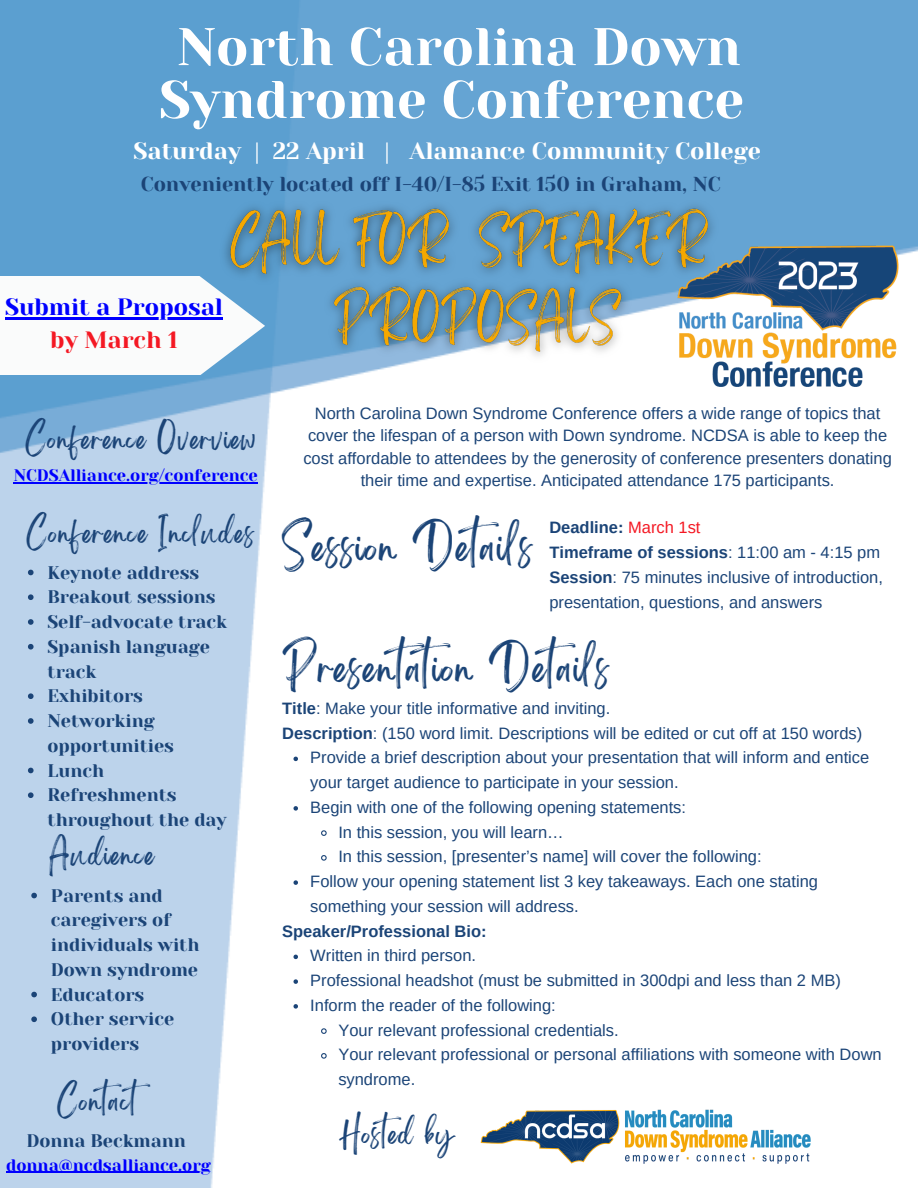
<style>
.page{position:relative;width:918px;height:1188px;background:#fff}
.page>*{position:absolute;margin:0;border:0;box-sizing:border-box;transform-origin:0 0}
.t1{font:52.8px/52.8px "Yeseva One";color:#fff;text-align:center}
.t2{font:34.65px "Brightwall";letter-spacing:.035em;color:#1b4477}
.t3{font:24.15px "Brightwall";letter-spacing:.035em;color:#1b4477}
.t4{font:23.55px "Yeseva One";color:#fff}
.t5{font:23.55px "Yeseva One";color:#00f}
.t6{font:23.55px "Yeseva One";color:#f41823}
.t7{font:20.1px "Yeseva One";color:#1b4477}
.t8{font:18.15px/24.8px "Yeseva One";color:#1b4477}
.t9{font:16.65px "Yeseva One";color:#00f}
.t10{font:16.5px/24.8px "Arimo";color:#1b4477}
.t11{font:700 16.5px "Arimo";color:#1b4477}
.s1{font-weight:700}
.s2{color:#f41823}
</style>
<div class="page">
<img style="left:0;top:0;width:918px;height:1188px">
<svg style="left:0;top:276px;width:215px;height:98px"></svg>
<hr style="left:5px;top:318px;width:218px;height:2px;background:#00f">
<img style="left:676px;top:245px;width:222px;height:153px">
<img style="left:481px;top:1106px;width:330px;height:59px">
<svg style="left:293px;top:757px;width:5px;height:4px"></svg>
<svg style="left:293px;top:806px;width:5px;height:5px"></svg>
<svg style="left:320px;top:829px;width:8px;height:8px"></svg>
<svg style="left:320px;top:854px;width:8px;height:8px"></svg>
<svg style="left:293px;top:880px;width:5px;height:5px"></svg>
<svg style="left:293px;top:955px;width:5px;height:4px"></svg>
<svg style="left:293px;top:979px;width:5px;height:5px"></svg>
<svg style="left:293px;top:1004px;width:5px;height:5px"></svg>
<svg style="left:320px;top:1027px;width:8px;height:8px"></svg>
<svg style="left:320px;top:1052px;width:8px;height:8px"></svg>
<img style="left:215px;top:183px;width:524px;height:201px">
<svg style="left:28px;top:570px;width:6px;height:5px"></svg>
<svg style="left:28px;top:594px;width:6px;height:6px"></svg>
<svg style="left:28px;top:619px;width:6px;height:6px"></svg>
<svg style="left:28px;top:644px;width:6px;height:6px"></svg>
<svg style="left:28px;top:693px;width:6px;height:6px"></svg>
<svg style="left:28px;top:718px;width:6px;height:6px"></svg>
<svg style="left:28px;top:768px;width:6px;height:5px"></svg>
<svg style="left:28px;top:792px;width:6px;height:6px"></svg>
<svg style="left:31px;top:893px;width:6px;height:5px"></svg>
<svg style="left:31px;top:992px;width:6px;height:5px"></svg>
<svg style="left:31px;top:1016px;width:6px;height:6px"></svg>
<hr style="left:6px;top:1172px;width:205px;height:1px;background:#00f">
<hr style="left:14px;top:482px;width:244px;height:1px;background:#00f">
<h1 class="t1" style="left:159px;top:21px;width:587px">North Carolina Down<br>Syndrome Conference</h1>
<h3 class="t4" style="left:134px;top:138px;width:629px">Saturday | 22 April | Alamance Community College</h3>
<p class="t7" style="left:141px;top:172px;width:582px">Conveniently located off I-40/I-85 Exit 150 in Graham, NC</p>
<h3 class="t5" style="left:5px;top:294px;width:219px">Submit a Proposal</h3>
<h3 class="t6" style="left:50px;top:326px;width:129px">by March 1</h3>
<h3 class="t3" style="left:25px;top:431px;width:232px">Conference Overview</h3>
<p class="t9" style="left:14px;top:466px;width:246px">NCDSAlliance.org/conference</p>
<h3 class="t3" style="left:26px;top:524px;width:229px">Conference Includes</h3>
<p class="t8" style="left:48px;top:560px;width:181px">Keynote address<br>Breakout sessions<br>Self-advocate track<br>Spanish language track<br>Exhibitors<br>Networking opportunities<br>Lunch<br>Refreshments throughout the day</p>
<h3 class="t3" style="left:50px;top:847px;width:106px">Audience</h3>
<p class="t8" style="left:51px;top:883px;width:150px">Parents and caregivers of individuals with<br>Down syndrome<br>Educators<br>Other service providers</p>
<h3 class="t3" style="left:57px;top:1092px;width:103px">Contact</h3>
<p class="t8" style="left:26px;top:1129px;width:161px">Donna Beckmann</p>
<p class="t9" style="left:6px;top:1155px;width:206px">donna@ncdsalliance.org</p>
<p class="t10" style="left:303px;top:402px;width:590px;line-height:22.5px;text-align:center">North Carolina Down Syndrome Conference offers a wide range of topics that cover the lifespan of a person with Down syndrome. NCDSA is able to keep the cost affordable to attendees by the generosity of conference presenters donating their time and expertise. Anticipated attendance 175 participants.</p>
<p class="t10" style="left:549px;top:515px;width:335px"><span class="s1">Deadline:</span> <span class="s2">March 1st<br></span><span class="s1">Timeframe of sessions</span>: 11:00 am - 4:15 pm <span class="s1">Session</span>: 75 minutes inclusive of introduction, presentation, questions, and answers</p>
<h2 class="t2" style="left:282px;top:535px;width:252px">Session Details</h2>
<h2 class="t2" style="left:282px;top:656px;width:328px">Presentation Details</h2>
<p class="t10" style="left:282px;top:696px;width:582px"><span class="s1">Title</span>: Make your title informative and inviting.<br><span class="s1">Description</span>: (150 word limit. Descriptions will be edited or cut off at 150 words)</p>
<p class="t10" style="left:310px;top:745px;width:561px">Provide a brief description about your presentation that will inform and entice</p>
<p class="t10" style="left:310px;top:770px;width:370px">your target audience to participate in your session.</p>
<p class="t10" style="left:310px;top:795px;width:377px">Begin with one of the following opening statements:</p>
<p class="t10" style="left:338px;top:820px;width:227px">In this session, you will learn…</p>
<p class="t10" style="left:338px;top:844px;width:425px">In this session, [presenter’s name] will cover the following:</p>
<p class="t10" style="left:310px;top:869px;width:509px">Follow your opening statement list 3 key takeaways. Each one stating</p>
<p class="t10" style="left:310px;top:894px;width:270px">something your session will address.</p>
<p class="t10" style="left:310px;top:943px;width:167px">Written in third person.</p>
<p class="t10" style="left:310px;top:968px;width:532px">Professional headshot (must be submitted in 300dpi and less than 2 MB)</p>
<p class="t10" style="left:310px;top:993px;width:247px">Inform the reader of the following:</p>
<p class="t10" style="left:338px;top:1018px;width:282px">Your relevant professional credentials.</p>
<p class="t10" style="left:338px;top:1042px;width:545px">Your relevant professional or personal affiliations with someone with Down</p>
<p class="t10" style="left:338px;top:1067px;width:78px">syndrome.</p>
<p class="t11" style="left:282px;top:922px;width:206px">Speaker/Professional Bio:</p>
<h3 class="t3" style="left:339px;top:1126px;width:116px">Hosted by</h3>
</div>
